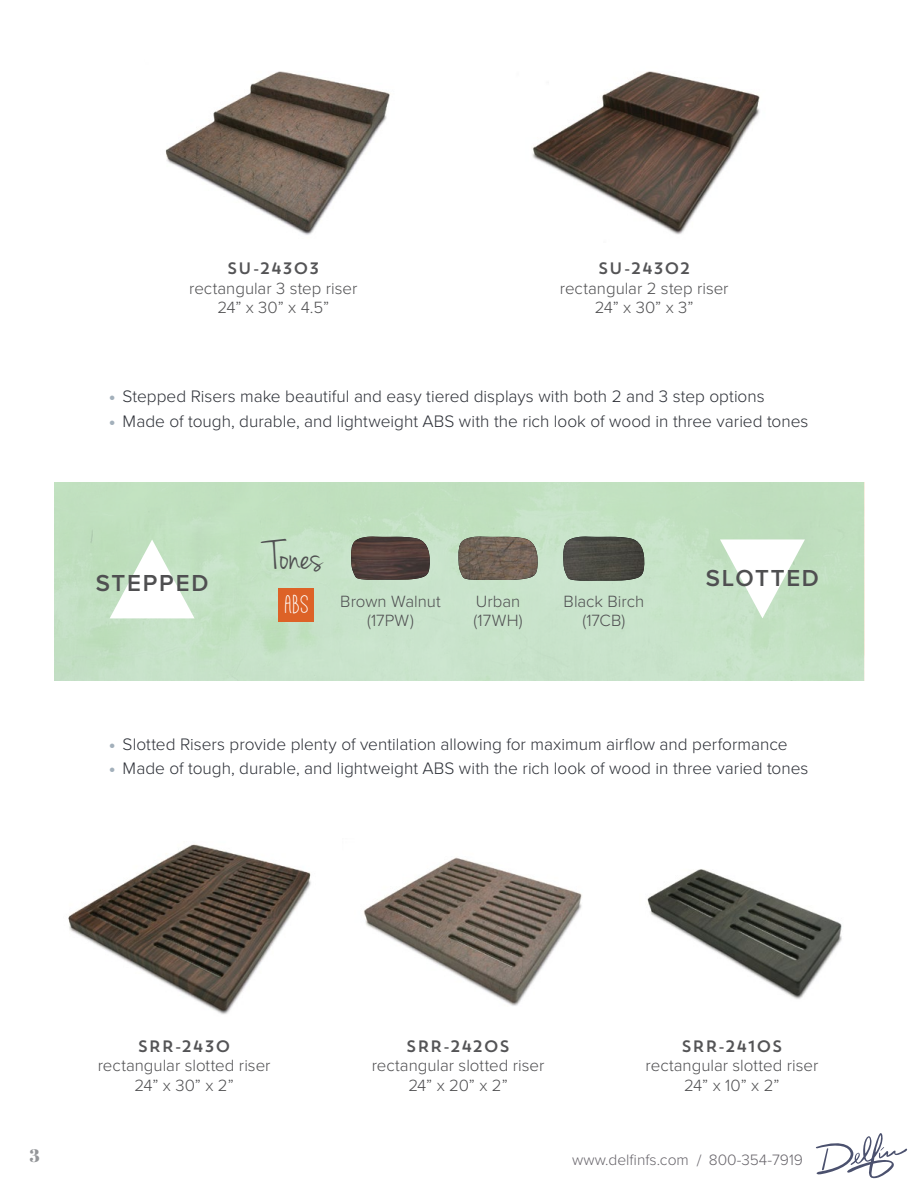
<style>
.page{position:relative;width:918px;height:1188px;background:#fff}
.page>*{position:absolute;margin:0;border:0;box-sizing:border-box;transform-origin:0 0}
.t1{font:42.9px "Jenna Sue";color:#4f4f51}
.t2{font:29.4px "Mathlete Skinny";color:#fff}
.t3{font:600 24px "Proxima Nova";letter-spacing:.075em;color:#4f4f51}
.t4{font:18px "Abril Fatface";color:#939598}
.t5{font:300 17.25px "Proxima Nova";color:#2d3037}
.t6{font:300 16.8px/19.5px "Proxima Nova";color:#4f4f51;text-align:center}
.t7{font:16.5px "Trend Sans One";color:#545456}
.t8{font:300 15.6px "Proxima Nova";color:#68656b}
.s1{font-weight:900;color:#a3b0bb}
.s2{font-size:16.65px}
</style>
<div class="page">
<div style="left:54px;top:482px;width:810px;height:199px;background:#c5e1c5"></div>
<svg style="left:720px;top:539px;width:85px;height:79px"></svg>
<svg style="left:110px;top:540px;width:84px;height:78px"></svg>
<svg style="left:579px;top:536px;width:39px;height:1px"></svg>
<img style="left:563px;top:537px;width:82px;height:44px">
<div style="left:278px;top:588px;width:36px;height:33px;background:#dd6227"></div>
<svg style="left:366px;top:536px;width:38px;height:1px"></svg>
<img style="left:351px;top:537px;width:79px;height:43px">
<svg style="left:473px;top:536px;width:39px;height:1px"></svg>
<img style="left:459px;top:537px;width:79px;height:43px">
<img style="left:165px;top:71px;width:225px;height:164px">
<img style="left:532px;top:71px;width:228px;height:164px">
<img style="left:647px;top:869px;width:195px;height:130px">
<img style="left:68px;top:844px;width:243px;height:171px">
<img style="left:363px;top:857px;width:219px;height:149px">
<svg style="left:816px;top:1133px;width:91px;height:45px"></svg>
<p class="t7" style="left:227px;top:258px;width:95px">SU-24303</p>
<p class="t6" style="left:189px;top:279px;width:170px">rectangular 3 step riser<br>24” x 30” x 4.5”</p>
<p class="t7" style="left:598px;top:258px;width:95px">SU-24302</p>
<p class="t6" style="left:560px;top:279px;width:170px">rectangular 2 step riser<br>24” x 30” x 3”</p>
<p class="t5" style="left:109px;top:386px;width:657px"><span class="s1">•</span> Stepped Risers make beautiful and easy tiered displays with both 2 and 3 step options</p>
<p class="t5" style="left:109px;top:411px;width:701px"><span class="s1">•</span> Made of tough, durable, and lightweight ABS with the rich look of wood in three varied tones</p>
<h1 class="t1" style="left:270px;top:532px;width:54px">Tones</h1>
<h3 class="t3" style="left:96px;top:569px;width:114px">STEPPED</h3>
<h3 class="t3" style="left:706px;top:565px;width:115px">SLOTTED</h3>
<h2 class="t2" style="left:286px;top:591px;width:25px">ABS</h2>
<p class="t6" style="left:340px;top:592px;width:102px">Brown Walnut (17PW)</p>
<p class="t6" style="left:474px;top:592px;width:50px;text-align:left">Urban (17WH)</p>
<p class="t6" style="left:564px;top:592px;width:82px">Black Birch (17CB)</p>
<p class="t5" style="left:109px;top:734px;width:680px"><span class="s1">•</span> Slotted Risers provide plenty of ventilation allowing for maximum airflow and performance</p>
<p class="t5" style="left:109px;top:759px;width:701px"><span class="s1">•</span> Made of tough, durable, and lightweight ABS with the rich look of wood in three varied tones</p>
<p class="t7" style="left:138px;top:1035px;width:95px">SRR-2430</p>
<p class="t6" style="left:98px;top:1056px;width:174px">rectangular slotted riser<br>24” x 30” x 2”</p>
<p class="t7" style="left:406px;top:1035px;width:106px">SRR-2420S</p>
<p class="t6" style="left:372px;top:1056px;width:174px">rectangular slotted riser<br>24” x 20” x 2”</p>
<p class="t7" style="left:681px;top:1035px;width:103px">SRR-2410S</p>
<p class="t6" style="left:646px;top:1056px;width:174px">rectangular slotted riser<br>24” x 10” x 2”</p>
<p class="t4" style="left:29px;top:1143px;width:12px">3</p>
<p class="t8" style="left:572px;top:1151px;width:232px">www.delfinfs.com <span class="s2">/</span> 800-354-7919</p>
</div>
